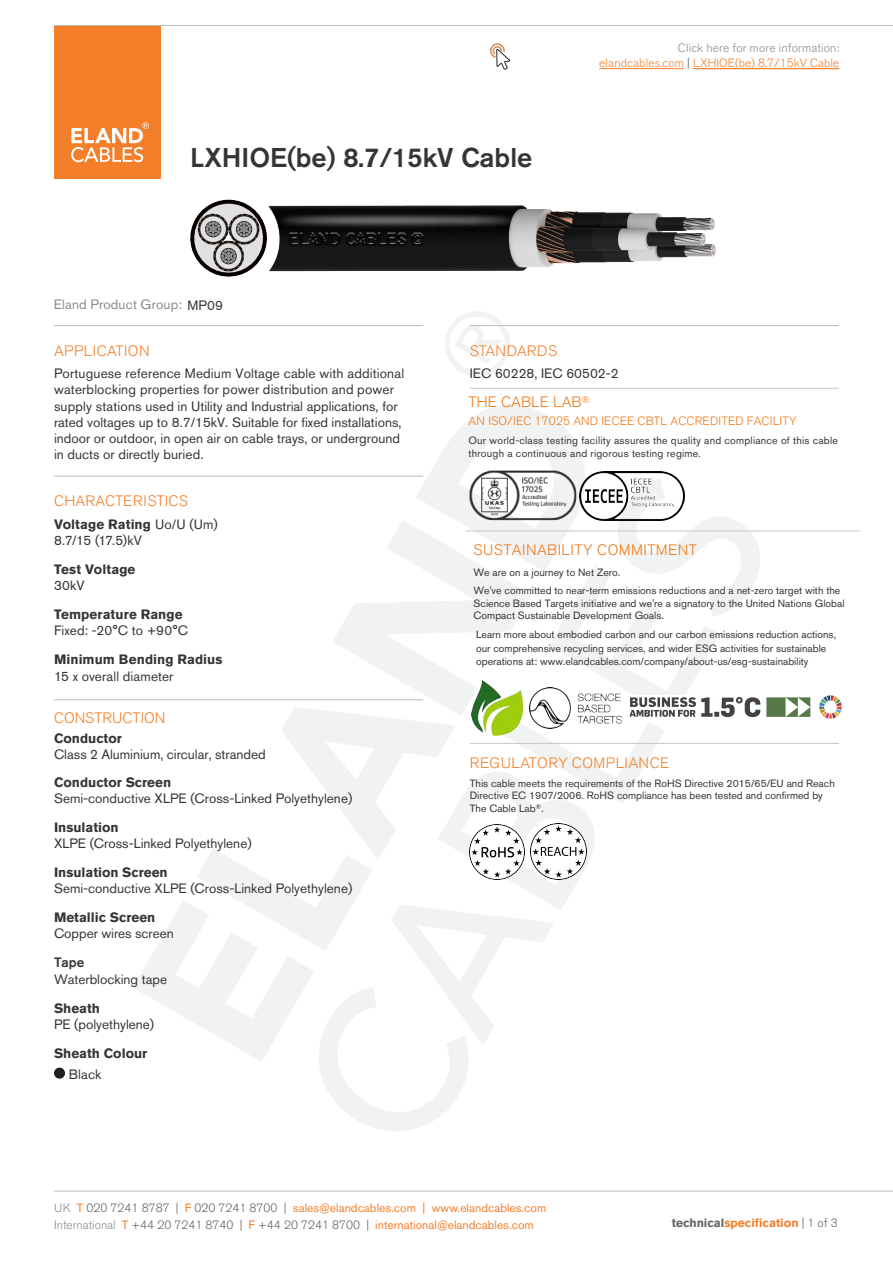
<style>
.page{position:relative;width:893px;height:1263px;background:#fff}
.page>*{position:absolute;margin:0;border:0;box-sizing:border-box;transform-origin:0 0}
.Cable_Title{font:500 27px "Akzidenz Grotesk BE";color:#363536}
.Application_Standard{font:300 15px "Akzidenz Grotesk BE";letter-spacing:.03em;color:#f47f2a}
.t1{font:300 15px "Akzidenz Grotesk BE";letter-spacing:.03em;color:#ef7918}
.Section_Title_Orange{font:300 15px "Akzidenz Grotesk BE";letter-spacing:.01em;color:#f47f2a}
.Application_Standard-2{font:300 15px "Akzidenz Grotesk BE";color:#f47f2a}
.t2{font:300 15px "Akzidenz Grotesk BE";letter-spacing:.01em;color:#ef7918}
.Application_Standard-3{font:300 15px "Akzidenz Grotesk BE";letter-spacing:.01em;color:#f47f2a}
.Regular_Bold_Text{font:13.5px/16.2px "Akzidenz Grotesk BE";color:#363536}
.Regular_Bold_Text-2{font:700 13.5px/16.2px "Akzidenz Grotesk BE";color:#363536}
.Eland_Number{font:13.5px "Akzidenz Grotesk BE";letter-spacing:.01em;color:#8a8c8f}
.Application_Standard-4{font:13.5px "Akzidenz Grotesk BE";color:#363536}
.t3{font:500 13.5px "Akzidenz Grotesk BE";color:#363536}
.t4{font:12px/17.5px "Akzidenz Grotesk BE";color:#f47f2a}
.t5{font:300 12px/14.4px "Akzidenz Grotesk BE";letter-spacing:.015em;color:#f47f2a;text-align:right}
.t6{font:300 12px "Akzidenz Grotesk BE";letter-spacing:.015em;color:#ef7918}
.contacts_R{font:700 12px "Akzidenz Grotesk BE";color:#f47f2a}
.t7{font:10.5px/13.6px "Akzidenz Grotesk BE";color:#333332}
.Application_Standard-5{font:10.5px/12.6px "Akzidenz Grotesk BE";color:#363536}
.t8{font:10.5px/12.8px "Akzidenz Grotesk BE";letter-spacing:.02em;color:#333332}
.s1{color:#363536}
.s2{color:#8a8c8f}
.s3{color:#636366}
.s4{font-weight:700}
.s5{font-weight:400}
.s6{font-weight:300;color:#8a8c8f}
.s7{font-weight:300;color:#636366}
</style>
<div class="page">
<svg style="left:319px;top:516px;width:447px;height:615px"></svg>
<svg style="left:133px;top:405px;width:460px;height:657px"></svg>
<svg style="left:445px;top:311px;width:65px;height:65px"></svg>
<div style="left:54px;top:26px;width:106px;height:153px;background:#f47f2a"></div>
<svg style="left:71px;top:122px;width:78px;height:40px"></svg>
<hr style="left:54px;top:25px;width:839px;height:1px;background:#bcbdc0">
<hr style="left:54px;top:1191px;width:839px;height:1px;background:#bcbdc0">
<img style="left:490px;top:43px;width:21px;height:27px">
<hr style="left:54px;top:325px;width:369px;height:1px;background:#bcbdc0">
<hr style="left:54px;top:476px;width:369px;height:1px;background:#bcbdc0">
<hr style="left:54px;top:699px;width:369px;height:1px;background:#bcbdc0">
<hr style="left:470px;top:325px;width:369px;height:1px;background:#bcbdc0">
<img style="left:190px;top:199px;width:526px;height:78px">
<div style="left:54px;top:1067px;width:11px;height:12px;background:#231f20;border-radius:50%"></div>
<hr style="left:599px;top:68px;width:85px;height:1px;background:#f47f2a">
<hr style="left:693px;top:68px;width:146px;height:1px;background:#f47f2a">
<hr style="left:470px;top:388px;width:369px;height:1px;background:#c6c6c6">
<hr style="left:470px;top:743px;width:369px;height:1px;background:#c6c6c6">
<img style="left:587px;top:471px;width:98px;height:49px">
<img style="left:460px;top:466px;width:127px;height:56px">
<hr style="left:465px;top:530px;width:394px;height:1px;background:#c6c6c6">
<img style="left:472px;top:681px;width:50px;height:54px">
<img style="left:628px;top:695px;width:214px;height:24px">
<img style="left:529px;top:687px;width:92px;height:42px">
<img style="left:470px;top:825px;width:54px;height:54px">
<img style="left:530px;top:824px;width:56px;height:56px">
<p class="Cable_Title" style="left:190px;top:141px;width:343px">LXHIOE(be) 8.7/15kV Cable</p>
<p class="Eland_Number" style="left:54px;top:296px;width:171px">Eland Product Group: <span class="s1">MP09</span></p>
<p class="t5" style="left:599px;top:41px;width:242px"><span class="s2">Click here for more information: </span>elandcables.com <span class="s3">|</span> LXHIOE(be) 8.7/15kV Cable</p>
<p class="Application_Standard" style="left:54px;top:342px;width:97px">APPLICATION</p>
<p class="Regular_Bold_Text" style="left:54px;top:365px;width:352px">Portuguese reference Medium Voltage cable with additional waterblocking properties for power distribution and power supply stations used in Utility and Industrial applications, for rated voltages up to 8.7/15kV. Suitable for fixed installations, indoor or outdoor, in open air on cable trays, or underground in ducts or directly buried.</p>
<p class="Section_Title_Orange" style="left:54px;top:493px;width:135px">CHARACTERISTICS</p>
<p class="Regular_Bold_Text" style="left:54px;top:516px;width:165px"><span class="s4">Voltage Rating</span> Uo/U (Um)<br>8.7/15 (17.5)kV</p>
<p class="Regular_Bold_Text-2" style="left:54px;top:561px;width:83px">Test Voltage<br><span class="s5">30kV</span></p>
<p class="Regular_Bold_Text" style="left:54px;top:606px;width:136px"><span class="s4">Temperature Range<br></span>Fixed: -20°C to +90°C</p>
<p class="Regular_Bold_Text-2" style="left:54px;top:652px;width:170px">Minimum Bending Radius<br><span class="s5">15 x overall diameter</span></p>
<p class="Application_Standard-2" style="left:54px;top:709px;width:113px">CONSTRUCTION</p>
<p class="Regular_Bold_Text-2" style="left:54px;top:730px;width:69px">Conductor</p>
<p class="Regular_Bold_Text" style="left:54px;top:746px;width:213px">Class 2 Aluminium, circular, stranded</p>
<p class="Regular_Bold_Text-2" style="left:54px;top:774px;width:119px">Conductor Screen</p>
<p class="Regular_Bold_Text" style="left:54px;top:790px;width:300px">Semi-conductive XLPE (Cross-Linked Polyethylene)</p>
<p class="Regular_Bold_Text-2" style="left:54px;top:819px;width:66px">Insulation</p>
<p class="Regular_Bold_Text" style="left:54px;top:835px;width:199px">XLPE (Cross-Linked Polyethylene)</p>
<p class="Regular_Bold_Text-2" style="left:54px;top:864px;width:115px">Insulation Screen</p>
<p class="Regular_Bold_Text" style="left:54px;top:880px;width:300px">Semi-conductive XLPE (Cross-Linked Polyethylene)</p>
<p class="Regular_Bold_Text-2" style="left:54px;top:909px;width:103px">Metallic Screen</p>
<p class="Regular_Bold_Text" style="left:54px;top:925px;width:121px">Copper wires screen</p>
<p class="t3" style="left:54px;top:954px;width:32px">Tape</p>
<p class="Regular_Bold_Text" style="left:54px;top:971px;width:115px">Waterblocking tape</p>
<p class="Regular_Bold_Text-2" style="left:54px;top:1000px;width:48px">Sheath</p>
<p class="Regular_Bold_Text" style="left:54px;top:1016px;width:102px">PE (polyethylene)</p>
<p class="Regular_Bold_Text-2" style="left:54px;top:1045px;width:95px">Sheath Colour</p>
<p class="Regular_Bold_Text" style="left:69px;top:1066px;width:34px">Black</p>
<p class="Application_Standard-3" style="left:470px;top:342px;width:89px">STANDARDS</p>
<p class="Application_Standard-4" style="left:470px;top:365px;width:150px">IEC 60228, IEC 60502-2</p>
<p class="t2" style="left:469px;top:394px;width:123px">THE CABLE LAB<sup>®</sup></p>
<p class="t6" style="left:469px;top:414px;width:330px">AN ISO/IEC 17025 AND IECEE CBTL ACCREDITED FACILITY</p>
<p class="t8" style="left:468px;top:434px;width:371px">Our world-class testing facility assures the quality and compliance of this cable through a continuous and rigorous testing regime.</p>
<p class="t1" style="left:473px;top:541px;width:225px">SUSTAINABILITY COMMITMENT</p>
<p class="t7" style="left:474px;top:563px;width:368px;line-height:18.1px">We are on a journey to Net Zero.<br>We've committed to near-term emissions reductions and a net-zero target with the</p>
<p class="t7" style="left:474px;top:596px;width:372px;line-height:12.6px">Science Based Targets initiative and we're a signatory to the United Nations Global<br>Compact Sustainable Development Goals.</p>
<p class="t7" style="left:476px;top:628px;width:361px">Learn more about embodied carbon and our carbon emissions reduction actions, our comprehensive recycling services, and wider ESG activities for sustainable operations at: www.elandcables.com/company/about-us/esg-sustainability</p>
<p class="Application_Standard" style="left:470px;top:754px;width:201px">REGULATORY COMPLIANCE</p>
<p class="Application_Standard-5" style="left:470px;top:777px;width:366px">This cable meets the requirements of the RoHS Directive 2015/65/EU and Reach<br>Directive EC 1907/2006. RoHS compliance has been tested and confirmed by<br>The Cable Lab<sup>®</sup>.</p>
<p class="t4" style="left:54px;top:1199px;width:494px"><span class="s6">UK</span> T <span class="s7">020 7241 8787 |</span> F <span class="s7">020 7241 8700 |</span> sales@elandcables.com | www.elandcables.com<br><span class="s6">International</span> T <span class="s7">+44 20 7241 8740 |</span> F <span class="s7">+44 20 7241 8700 |</span> international@elandcables.com</p>
<p class="contacts_R" style="left:672px;top:1216px;width:167px"><span class="s3">technical</span>specification <span class="s7">| 1 of 3</span></p>
</div>
